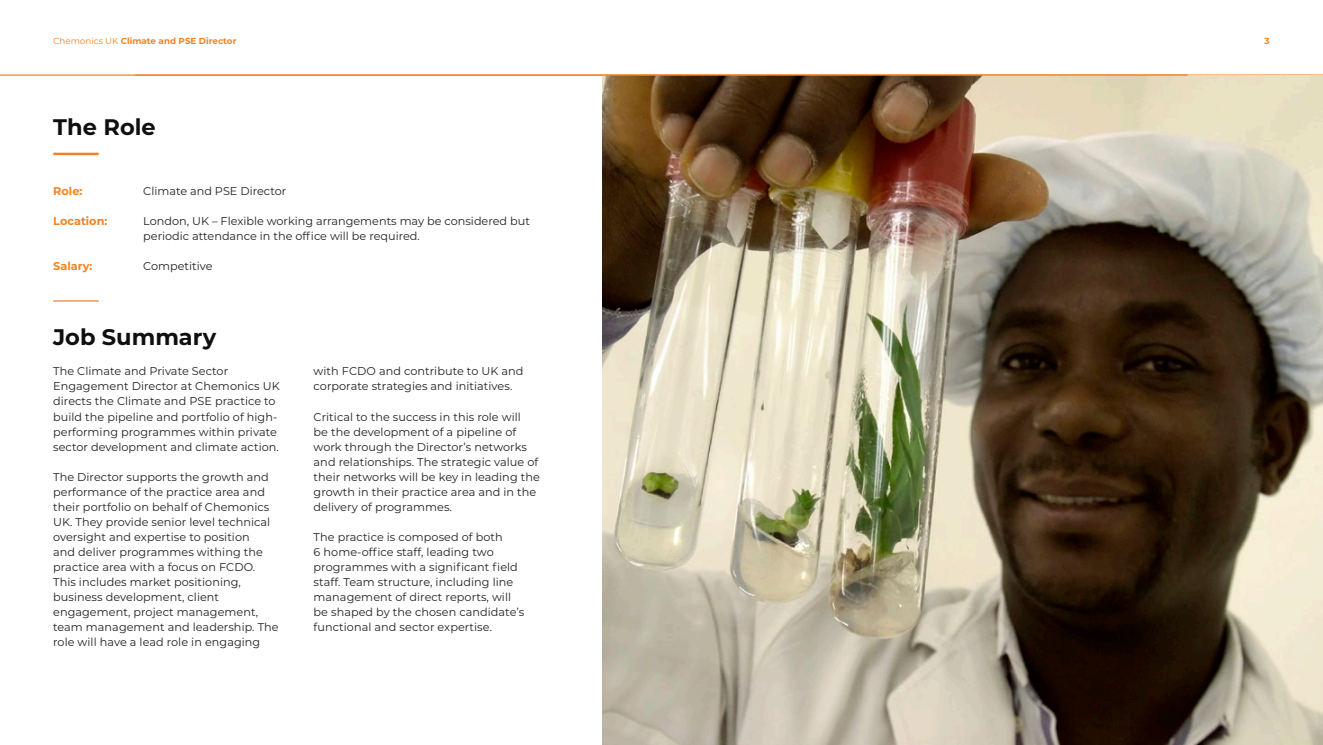
<style>
.page{position:relative;width:1323px;height:745px;background:#fff}
.page>*{position:absolute;margin:0;border:0;box-sizing:border-box;transform-origin:0 0}
.Paragraph_Style_1{font:700 22.5px "Montserrat";color:#0f0f0f}
.t1{font:11.25px/15px "Montserrat";letter-spacing:.005em;color:#231f20}
.t2{font:700 11.25px "Montserrat";color:#f58220}
.t3{font:700 8.75px "Montserrat";color:#f58220}
.s1{font-weight:400}
</style>
<div class="page">
<hr style="left:0;top:74px;width:1323px;height:2px;background:#f58220">
<img style="left:602px;top:76px;width:721px;height:668px">
<hr style="left:53px;top:300px;width:46px;height:1px;background:#f58220">
<hr style="left:53px;top:153px;width:46px;height:2px;background:#f58220">
<p class="t3" style="left:53px;top:35px;width:185px"><span class="s1">Chemonics UK</span> Climate and PSE Director</p>
<p class="t3" style="left:1265px;top:35px;width:7px">3</p>
<p class="Paragraph_Style_1" style="left:53px;top:111px;width:104px">The Role</p>
<p class="t2" style="left:53px;top:183px;width:31px">Role:</p>
<p class="t1" style="left:143px;top:183px;width:144px">Climate and PSE Director</p>
<p class="t2" style="left:53px;top:213px;width:56px">Location:</p>
<p class="t1" style="left:143px;top:213px;width:388px">London, UK – Flexible working arrangements may be considered but periodic attendance in the office will be required.</p>
<p class="t2" style="left:53px;top:258px;width:41px">Salary:</p>
<p class="t1" style="left:143px;top:258px;width:71px">Competitive</p>
<p class="Paragraph_Style_1" style="left:53px;top:321px;width:165px">Job Summary</p>
<p class="t1" style="left:53px;top:363px;width:228px">The Climate and Private Sector Engagement Director at Chemonics UK directs the Climate and PSE practice to build the pipeline and portfolio of high&shy;performing programmes within private sector development and climate action.</p>
<p class="t1" style="left:53px;top:468px;width:227px">The Director supports the growth and performance of the practice area and their portfolio on behalf of Chemonics UK. They provide senior level technical oversight and expertise to position<br>and deliver programmes withing the practice area with a focus on FCDO.<br>This includes market positioning, business development, client engagement, project management, team management and leadership. The role will have a lead role in engaging</p>
<p class="t1" style="left:314px;top:363px;width:211px">with FCDO and contribute to UK and corporate strategies and initiatives.</p>
<p class="t1" style="left:314px;top:408px;width:228px">Critical to the success in this role will<br>be the development of a pipeline of work through the Director’s networks and relationships. The strategic value of their networks will be key in leading the growth in their practice area and in the delivery of programmes.</p>
<p class="t1" style="left:314px;top:528px;width:212px">The practice is composed of both<br>6 home-office staff, leading two programmes with a significant field staff. Team structure, including line management of direct reports, will be shaped by the chosen candidate’s functional and sector expertise.</p>
</div>
